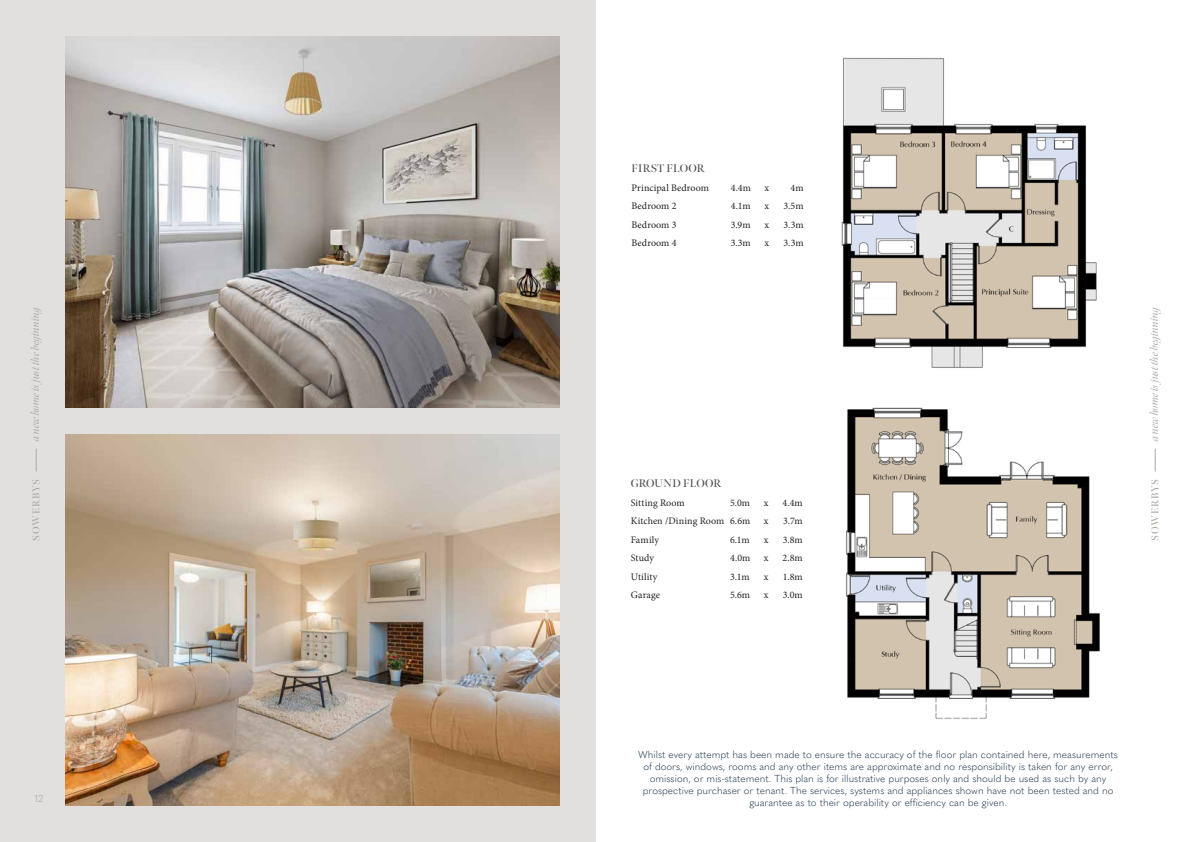
<style>
.page{position:relative;width:1191px;height:842px;background:#fff}
.page>*{position:absolute;margin:0;border:0;box-sizing:border-box;transform-origin:0 0}
.t1{font:italic 11px "Meno Banner";letter-spacing:-.01em;color:#ada8a0}
.t2{font:600 11px "Meno Banner";letter-spacing:.015em;color:#4f4f4f}
.t3{font:300 10px/12px "Quasimoda";color:#203850;text-align:center}
.t4{font:10px "Minion Pro";letter-spacing:.005em;color:#232323}
.t5{font:600 10px "Meno Banner";letter-spacing:.08em;color:#ada8a0}
.t6{font:300 10px "Quasimoda";color:#ada8a0}
</style>
<div class="page">
<svg style="left:1155px;top:449px;width:1px;height:22px"></svg>
<div style="left:0;top:0;width:595px;height:842px;background:#e2e0df"></div>
<svg style="left:36px;top:449px;width:1px;height:22px"></svg>
<img style="left:841px;top:57px;width:256px;height:311px">
<img style="left:846px;top:407px;width:254px;height:312px">
<img style="left:66px;top:36px;width:493px;height:372px">
<img style="left:66px;top:434px;width:493px;height:372px">
<p class="t1" style="left:29px;top:441px;width:138px;rotate:-90deg">a new home is just the beginning</p>
<p class="t5" style="left:30px;top:541px;width:63px;rotate:-90deg">SOWERBYS</p>
<p class="t6" style="left:35px;top:791px;width:10px">12</p>
<p class="t2" style="left:631px;top:162px;width:74px">FIRST FLOOR</p>
<p class="t4" style="left:631px;top:181px;width:79px">Principal Bedroom</p>
<p class="t4" style="left:730px;top:181px;width:22px">4.4m</p>
<p class="t4" style="left:764px;top:181px;width:6px">x</p>
<p class="t4" style="left:790px;top:181px;width:15px">4m</p>
<p class="t4" style="left:631px;top:200px;width:46px">Bedroom 2</p>
<p class="t4" style="left:730px;top:200px;width:21px">4.1m</p>
<p class="t4" style="left:764px;top:200px;width:6px">x</p>
<p class="t4" style="left:783px;top:200px;width:22px">3.5m</p>
<p class="t4" style="left:631px;top:218px;width:46px">Bedroom 3</p>
<p class="t4" style="left:730px;top:218px;width:21px">3.9m</p>
<p class="t4" style="left:764px;top:218px;width:6px">x</p>
<p class="t4" style="left:783px;top:218px;width:22px">3.3m</p>
<p class="t4" style="left:631px;top:237px;width:46px">Bedroom 4</p>
<p class="t4" style="left:730px;top:237px;width:22px">3.3m</p>
<p class="t4" style="left:764px;top:237px;width:6px">x</p>
<p class="t4" style="left:783px;top:237px;width:22px">3.3m</p>
<p class="t2" style="left:631px;top:476px;width:92px">GROUND FLOOR</p>
<p class="t4" style="left:631px;top:496px;width:55px">Sitting Room</p>
<p class="t4" style="left:730px;top:496px;width:22px">5.0m</p>
<p class="t4" style="left:764px;top:496px;width:6px">x</p>
<p class="t4" style="left:782px;top:496px;width:22px">4.4m</p>
<p class="t4" style="left:631px;top:514px;width:121px">Kitchen /Dining Room 6.6m</p>
<p class="t4" style="left:764px;top:514px;width:6px">x</p>
<p class="t4" style="left:783px;top:514px;width:21px">3.7m</p>
<p class="t4" style="left:631px;top:533px;width:30px">Family</p>
<p class="t4" style="left:730px;top:533px;width:21px">6.1m</p>
<p class="t4" style="left:764px;top:533px;width:6px">x</p>
<p class="t4" style="left:782px;top:533px;width:22px">3.8m</p>
<p class="t4" style="left:631px;top:551px;width:25px">Study</p>
<p class="t4" style="left:730px;top:551px;width:22px">4.0m</p>
<p class="t4" style="left:764px;top:551px;width:6px">x</p>
<p class="t4" style="left:782px;top:551px;width:22px">2.8m</p>
<p class="t4" style="left:631px;top:570px;width:28px">Utility</p>
<p class="t4" style="left:730px;top:570px;width:21px">3.1m</p>
<p class="t4" style="left:764px;top:570px;width:6px">x</p>
<p class="t4" style="left:783px;top:570px;width:21px">1.8m</p>
<p class="t4" style="left:631px;top:588px;width:31px">Garage</p>
<p class="t4" style="left:730px;top:588px;width:22px">5.6m</p>
<p class="t4" style="left:764px;top:588px;width:6px">x</p>
<p class="t4" style="left:782px;top:588px;width:22px">3.0m</p>
<p class="t1" style="left:1147px;top:441px;width:138px;rotate:-90deg">a new home is just the beginning</p>
<p class="t5" style="left:1149px;top:541px;width:63px;rotate:-90deg">SOWERBYS</p>
<p class="t3" style="left:638px;top:747px;width:481px">Whilst every attempt has been made to ensure the accuracy of the floor plan contained here, measurements of doors, windows, rooms and any other items are approximate and no responsibility is taken for any error, omission, or mis-statement. This plan is for illustrative purposes only and should be used as such by any prospective purchaser or tenant. The services, systems and appliances shown have not been tested and no guarantee as to their operability or efficiency can be given.</p>
</div>
